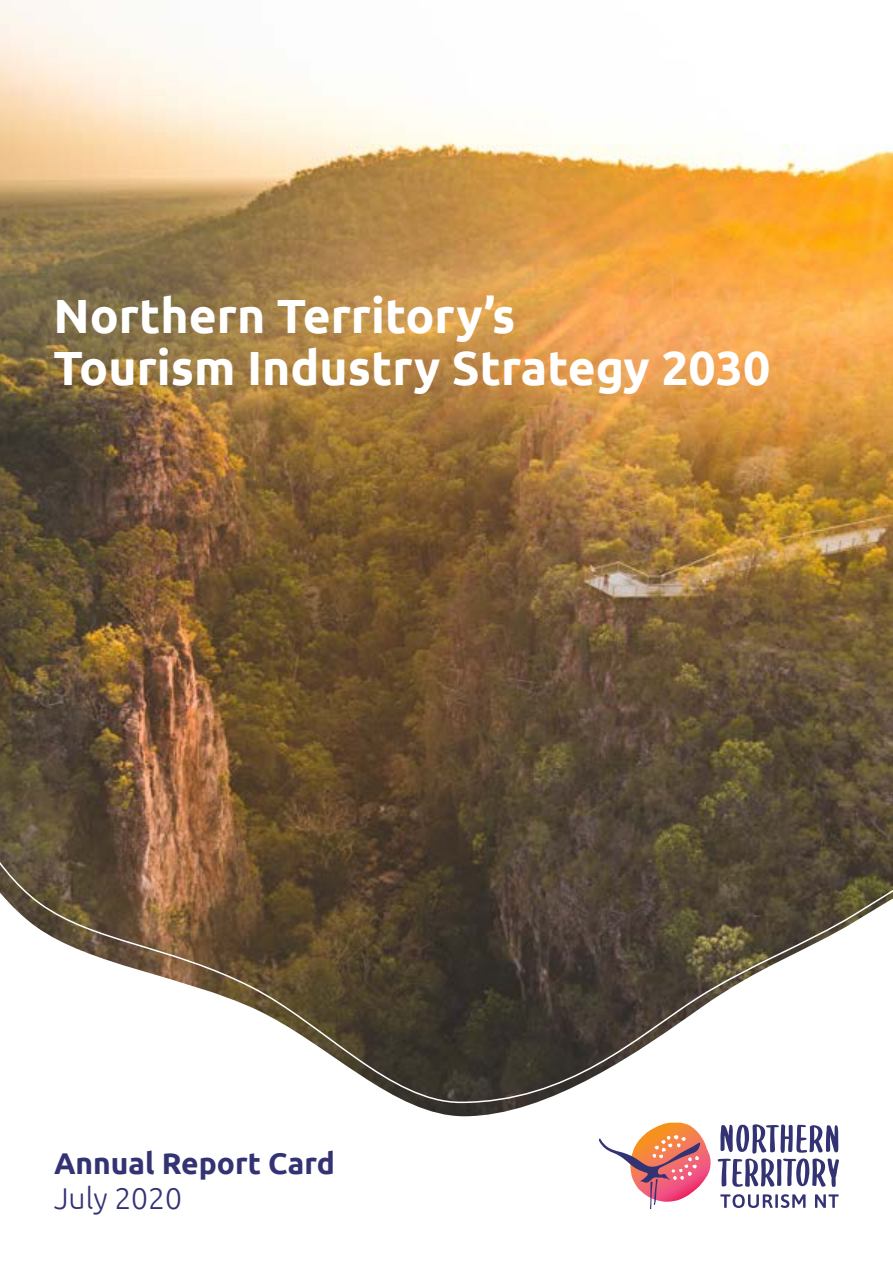
<style>
.page{position:relative;width:893px;height:1263px;background:#fff}
.page>*{position:absolute;margin:0;border:0;box-sizing:border-box;transform-origin:0 0}
.t1{font:700 48px/52.5px "Ubuntu";color:#fff}
.t2{font:700 30px "Ubuntu";color:#333374}
.t3{font:300 30px "Ubuntu";color:#333374}
</style>
<div class="page">
<img style="left:0;top:0;width:893px;height:790px">
<svg style="left:0;top:790px;width:893px;height:314px"></svg>
<svg style="left:599px;top:1123px;width:112px;height:86px"></svg>
<svg style="left:718px;top:1124px;width:121px;height:63px"></svg>
<svg style="left:720px;top:1194px;width:119px;height:14px"></svg>
<p class="t1" style="left:53px;top:289px;width:718px">Northern Territory’s<br>Tourism Industry Strategy 2030</p>
<p class="t2" style="left:54px;top:1145px;width:283px">Annual Report Card</p>
<p class="t3" style="left:54px;top:1180px;width:130px">July 2020</p>
</div>
